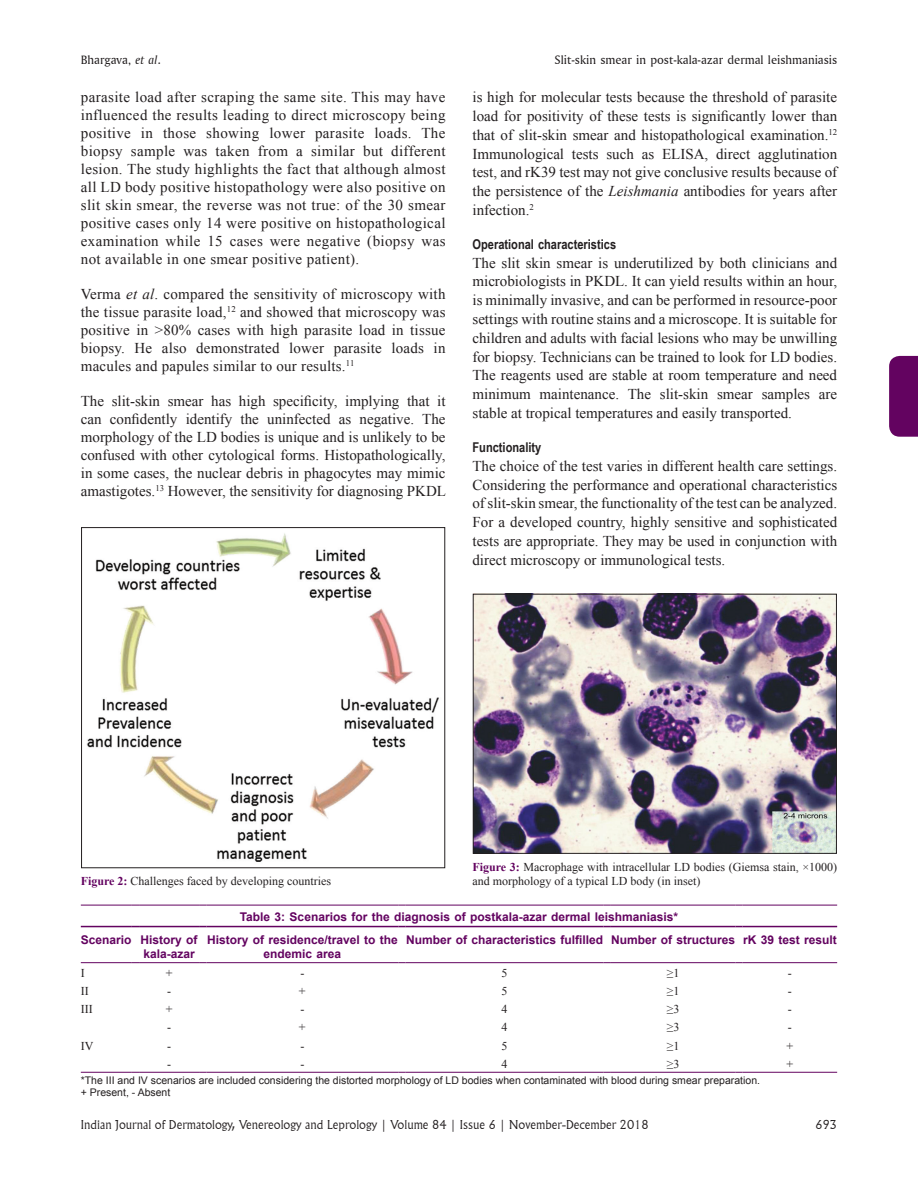
<style>
.page{position:relative;width:918px;height:1188px;background:#fff}
.page>*{position:absolute;margin:0;border:0;box-sizing:border-box;transform-origin:0 0}
.TX{font:15px/18.8px "Times New Roman";color:#231f20;text-align:justify}
.t1{font:700 13.5px "Arial Narrow";color:#231f20}
.t2{font:12.75px "Amerigo BT Roman A";color:#231f20}
.FGC{font:12px "Times New Roman";color:#231f20}
.TCH{font:700 12px/14.4px "Arial";color:#630360}
.t3{font:300 12px "Flareserif 821 BT";color:#231f20}
.TT{font:700 12px "Arial";color:#630360}
.TB{font:12px "Times New Roman";color:#231f20}
.TBL{font:12px "Times New Roman";color:#231f20}
.TFN{font:10.5px/12.6px "Arial";color:#231f20}
.s1{font-family:"Amerigo BT Italic A"}
.s2{font-style:italic}
.s3{font-weight:700;color:#630360}
</style>
<div class="page">
<div style="left:889px;top:356px;width:29px;height:81px;background:#630360"></div>
<hr style="left:81px;top:1072px;width:51px;height:1px;background:#630360">
<hr style="left:139px;top:1072px;width:60px;height:1px;background:#630360">
<hr style="left:206px;top:1072px;width:192px;height:1px;background:#630360">
<hr style="left:406px;top:1072px;width:198px;height:1px;background:#630360">
<hr style="left:611px;top:1072px;width:124px;height:1px;background:#630360">
<hr style="left:743px;top:1072px;width:94px;height:1px;background:#630360">
<hr style="left:81px;top:962px;width:51px;height:1px;background:#630360">
<hr style="left:139px;top:962px;width:60px;height:1px;background:#630360">
<hr style="left:206px;top:962px;width:192px;height:1px;background:#630360">
<hr style="left:406px;top:962px;width:198px;height:1px;background:#630360">
<hr style="left:611px;top:962px;width:124px;height:1px;background:#630360">
<hr style="left:743px;top:962px;width:94px;height:1px;background:#630360">
<hr style="left:81px;top:905px;width:51px;height:1px;background:#630360">
<hr style="left:139px;top:905px;width:60px;height:1px;background:#630360">
<hr style="left:206px;top:905px;width:192px;height:1px;background:#630360">
<hr style="left:406px;top:905px;width:198px;height:1px;background:#630360">
<hr style="left:611px;top:905px;width:124px;height:1px;background:#630360">
<hr style="left:743px;top:905px;width:94px;height:1px;background:#630360">
<hr style="left:81px;top:926px;width:51px;height:1px;background:#630360">
<hr style="left:139px;top:926px;width:60px;height:1px;background:#630360">
<hr style="left:206px;top:926px;width:192px;height:1px;background:#630360">
<hr style="left:406px;top:926px;width:198px;height:1px;background:#630360">
<hr style="left:611px;top:926px;width:124px;height:1px;background:#630360">
<hr style="left:743px;top:926px;width:94px;height:1px;background:#630360">
<img style="left:475px;top:596px;width:360px;height:256px">
<div style="left:473px;top:594px;width:364px;height:260px;border:1px solid #231f20"></div>
<img style="left:86px;top:533px;width:353px;height:329px">
<div style="left:81px;top:527px;width:364px;height:341px;border:1px solid #231f20"></div>
<p class="t2" style="left:81px;top:52px;width:81px">Bhargava, <span class="s1">et al</span>.</p>
<p class="t2" style="left:555px;top:52px;width:284px">Slit‑skin smear in post‑kala‑azar dermal leishmaniasis</p>
<p class="TX" style="left:81px;top:88px;width:366px;line-height:18px">parasite load after scraping the same site. This may have influenced the results leading to direct microscopy being positive in those showing lower parasite loads. The biopsy sample was taken from a similar but different lesion. The study highlights the fact that although almost all LD body positive histopathology were also positive on slit skin smear, the reverse was not true: of the 30 smear positive cases only 14 were positive on histopathological examination while 15 cases were negative (biopsy was not available in one smear positive patient).</p>
<p class="TX" style="left:81px;top:285px;width:366px;line-height:18px">Verma <span class="s2">et al</span>. compared the sensitivity of microscopy with the tissue parasite load,<sup>12</sup> and showed that microscopy was positive in &gt;80% cases with high parasite load in tissue biopsy. He also demonstrated lower parasite loads in macules and papules similar to our results.<sup>11</sup></p>
<p class="TX" style="left:81px;top:392px;width:367px;line-height:18px">The slit-skin smear has high specificity, implying that it can confidently identify the uninfected as negative. The morphology of the LD bodies is unique and is unlikely to be confused with other cytological forms. Histopathologically, in some cases, the nuclear debris in phagocytes may mimic amastigotes.<sup>13</sup> However, the sensitivity for diagnosing PKDL</p>
<p class="TX" style="left:472px;top:87px;width:366px">is high for molecular tests because the threshold of parasite load for positivity of these tests is significantly lower than that of slit‑skin smear and histopathological examination.<sup>12<br></sup>Immunological tests such as ELISA, direct agglutination test, and rK39 test may not give conclusive results because of the persistence of the <span class="s2">Leishmania</span> antibodies for years after infection.<sup>2</sup></p>
<h2 class="t1" style="left:472px;top:234px;width:145px">Operational characteristics</h2>
<p class="TX" style="left:472px;top:253px;width:366px">The slit skin smear is underutilized by both clinicians and microbiologists in PKDL. It can yield results within an hour, is minimally invasive, and can be performed in resource‑poor settings with routine stains and a microscope. It is suitable for children and adults with facial lesions who may be unwilling for biopsy. Technicians can be trained to look for LD bodies.<br>The reagents used are stable at room temperature and need minimum maintenance. The slit-skin smear samples are stable at tropical temperatures and easily transported.</p>
<h2 class="t1" style="left:472px;top:437px;width:70px">Functionality</h2>
<p class="TX" style="left:472px;top:456px;width:366px">The choice of the test varies in different health care settings.<br>Considering the performance and operational characteristics of slit‑skin smear, the functionality of the test can be analyzed.<br>For a developed country, highly sensitive and sophisticated tests are appropriate. They may be used in conjunction with direct microscopy or immunological tests.</p>
<p class="FGC" style="left:472px;top:858px;width:366px"><span class="s3">Figure 3:</span> Macrophage with intracellular LD bodies (Giemsa stain, ×1000)</p>
<p class="FGC" style="left:81px;top:873px;width:252px"><span class="s3">Figure 2:</span> Challenges faced by developing countries</p>
<p class="FGC" style="left:472px;top:873px;width:229px">and morphology of a typical LD body (in inset)</p>
<p class="TT" style="left:240px;top:908px;width:440px">Table 3: Scenarios for the diagnosis of postkala‑azar dermal leishmaniasis*</p>
<p class="TCH" style="left:81px;top:932px;width:52px">Scenario</p>
<p class="TCH" style="left:141px;top:932px;width:58px">History of kala‑azar</p>
<p class="TCH" style="left:207px;top:932px;width:192px;text-align:center">History of residence/travel to the endemic area</p>
<p class="TCH" style="left:406px;top:932px;width:199px">Number of characteristics fulfilled</p>
<p class="TCH" style="left:611px;top:932px;width:126px">Number of structures</p>
<p class="TCH" style="left:743px;top:932px;width:95px">rK 39 test result</p>
<p class="TB" style="left:81px;top:964px;width:5px">I</p>
<p class="TB" style="left:166px;top:964px;width:8px">+</p>
<p class="TB" style="left:300px;top:964px;width:5px">‑</p>
<p class="TB" style="left:502px;top:964px;width:7px">5</p>
<p class="TB" style="left:667px;top:964px;width:14px">≥1</p>
<p class="TB" style="left:788px;top:964px;width:5px">‑</p>
<p class="TB" style="left:81px;top:982px;width:9px">II</p>
<p class="TB" style="left:167px;top:982px;width:5px">‑</p>
<p class="TB" style="left:299px;top:982px;width:8px">+</p>
<p class="TB" style="left:502px;top:982px;width:7px">5</p>
<p class="TB" style="left:667px;top:982px;width:14px">≥1</p>
<p class="TB" style="left:788px;top:982px;width:5px">‑</p>
<p class="TB" style="left:81px;top:1001px;width:13px">III</p>
<p class="TB" style="left:166px;top:1001px;width:8px">+</p>
<p class="TB" style="left:300px;top:1001px;width:5px">‑</p>
<p class="TB" style="left:502px;top:1001px;width:7px">4</p>
<p class="TB" style="left:667px;top:1001px;width:14px">≥3</p>
<p class="TB" style="left:788px;top:1001px;width:5px">‑</p>
<p class="TB" style="left:167px;top:1019px;width:5px">‑</p>
<p class="TB" style="left:299px;top:1019px;width:8px">+</p>
<p class="TB" style="left:502px;top:1019px;width:7px">4</p>
<p class="TB" style="left:667px;top:1019px;width:14px">≥3</p>
<p class="TB" style="left:788px;top:1019px;width:5px">‑</p>
<p class="TBL" style="left:81px;top:1037px;width:14px">IV</p>
<p class="TB" style="left:167px;top:1037px;width:5px">‑</p>
<p class="TB" style="left:300px;top:1037px;width:5px">‑</p>
<p class="TB" style="left:502px;top:1037px;width:7px">5</p>
<p class="TB" style="left:667px;top:1037px;width:14px">≥1</p>
<p class="TB" style="left:787px;top:1037px;width:8px">+</p>
<p class="TBL" style="left:167px;top:1055px;width:5px">‑</p>
<p class="TBL" style="left:300px;top:1055px;width:5px">‑</p>
<p class="TBL" style="left:502px;top:1055px;width:7px">4</p>
<p class="TBL" style="left:667px;top:1055px;width:14px">≥3</p>
<p class="TBL" style="left:787px;top:1055px;width:8px">+</p>
<p class="TFN" style="left:81px;top:1074px;width:681px">*The III and IV scenarios are included considering the distorted morphology of LD bodies when contaminated with blood during smear preparation. + Present, - Absent</p>
<p class="t3" style="left:81px;top:1117px;width:569px">Indian Journal of Dermatology, Venereology and Leprology | Volume 84 | Issue 6 | November-December 2018</p>
<p class="t3" style="left:815px;top:1117px;width:23px">693</p>
</div>
